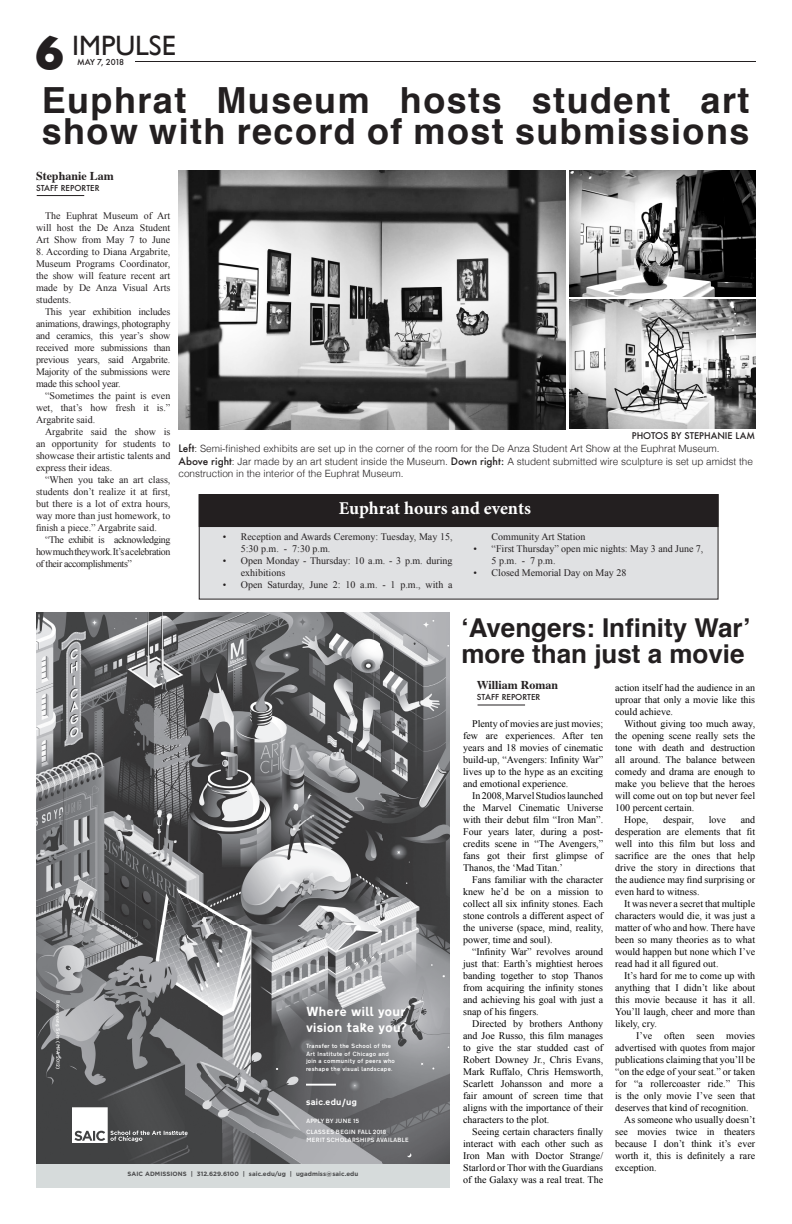
<style>
.page{position:relative;width:792px;height:1224px;background:#fff}
.page>*{position:absolute;margin:0;border:0;box-sizing:border-box;transform-origin:0 0}
.t1{font:700 50px "Gill Sans";color:#231f20}
.t2{font:700 36px/31px "Helvetica";letter-spacing:.04em;color:#231f20}
.t3{font:28px "Gill Sans";color:#231f20}
.t4{font:700 26px/26px "Helvetica";color:#231f20}
.t5{font:700 18px "Minion Pro";letter-spacing:-.005em;color:#fff}
.t6{font:700 13.8px/16.3px "Transport D";letter-spacing:.02em;color:#fff}
.t7{font:700 12px "Times";color:#231f20}
.t8{font:10px/12px "Times New Roman";color:#000;text-align:justify}
.t9{font:10px/12px "Times New Roman";color:#231f20;text-align:justify}
.t10{font:300 10px/12px "Helvetica";color:#231f20}
.t11{font:700 9.6px "Transport D";letter-spacing:.02em;color:#fff}
.t12{font:500 9px "Futura";color:#231f20}
.t13{font:500 8px "Futura";color:#231f20}
.t14{font:500 6.4px/7.7px "Transport D";letter-spacing:.02em;color:#fff}
.t15{font:500 6.4px/11.8px "Transport D";letter-spacing:-.025em;color:#fff}
.t16{font:700 6.2px "Gotham";letter-spacing:.01em;color:#4b4c4d}
.t17{font:500 5px "Transport D";letter-spacing:.02em;color:#fff}
.s1{font-family:"Futura";font-weight:500}
</style>
<div class="page">
<hr style="left:135px;top:61px;width:621px;height:1px;background:#231f20">
<img style="left:36px;top:612px;width:414px;height:553px">
<div style="left:36px;top:1165px;width:414px;height:23px;background:#d6dbdb"></div>
<svg style="left:72px;top:1107px;width:116px;height:36px"></svg>
<hr style="left:306px;top:1084px;width:30px;height:2px;background:#fff">
<hr style="left:37px;top:195px;width:47px;height:1px;background:#231f20">
<img style="left:178px;top:171px;width:388px;height:258px">
<img style="left:569px;top:171px;width:186px;height:125px">
<img style="left:569px;top:300px;width:186px;height:129px">
<div style="left:199px;top:495px;width:519px;height:104px;background:#e0e1e3"></div>
<div style="left:199px;top:495px;width:519px;height:32px;background:#231f20"></div>
<div style="left:199px;top:494px;width:520px;height:33px;border:1px solid #231f20"></div>
<hr style="left:478px;top:704px;width:47px;height:2px;background:#231f20">
<p class="t1" style="left:35px;top:14px;width:31px">6</p>
<p class="t3" style="left:72px;top:29px;width:105px">IMPULSE</p>
<p class="t13" style="left:77px;top:57px;width:48px">MAY 7, 2018</p>
<p class="t2" style="left:42px;top:85px;width:709px">Euphrat Museum hosts student art show with record of most submissions</p>
<p class="t7" style="left:36px;top:164px;width:79px">Stephanie Lam</p>
<p class="t13" style="left:36px;top:182px;width:65px">STAFF REPORTER</p>
<p class="t9" style="left:36px;top:210px;width:136px;text-indent:9px">The Euphrat Museum of Art will host the De Anza Student Art Show from May 7 to June</p>
<p class="t9" style="left:36px;top:246px;width:136px">8. According to Diana Argabrite, Museum Programs Coordinator, the show will feature recent art made by De Anza Visual Arts students.</p>
<p class="t9" style="left:36px;top:306px;width:136px;text-indent:9px">This year exhibition includes animations, drawings, photography and ceramics, this year’s show received more submissions than previous years, said Argabrite.<br>Majority of the submissions were made this school year.</p>
<p class="t9" style="left:36px;top:390px;width:136px;text-indent:9px">“Sometimes the paint is even wet, that’s how fresh it is.” Argabrite said.</p>
<p class="t9" style="left:36px;top:426px;width:136px;text-indent:9px">Argabrite said the show is an opportunity for students to showcase their artistic talents and express their ideas.</p>
<p class="t9" style="left:36px;top:474px;width:136px;text-indent:9px">“When you take an art class, students don’t realize it at first, but there is a lot of extra hours, way more than just homework, to finish a piece.” Argabrite said.</p>
<p class="t9" style="left:36px;top:534px;width:136px;text-indent:9px">“The exhibit is acknowledging how much they work. It’s a celebration of their accomplishments”</p>
<p class="t12" style="left:632px;top:430px;width:125px">PHOTOS BY STEPHANIE LAM</p>
<p class="t10" style="left:178px;top:455px;width:576px"><span class="s1">Above right</span>: Jar made by an art student inside the Museum. <span class="s1">Down right:</span> A student submitted wire sculpture is set up amidst the construction in the interior of the Euphrat Museum.</p>
<p class="t5" style="left:339px;top:495px;width:194px">Euphrat hours and events</p>
<p class="t9" style="left:241px;top:530px;width:213px;text-indent:-18px">• Reception and Awards Ceremony: Tuesday, May 15,<br>5:30 p.m. - 7:30 p.m.</p>
<p class="t9" style="left:241px;top:554px;width:213px;text-indent:-18px">• Open Monday - Thursday: 10 a.m. - 3 p.m. during exhibitions</p>
<p class="t9" style="left:223px;top:578px;width:231px">• Open Saturday, June 2: 10 a.m. - 1 p.m., with a</p>
<p class="t10" style="left:178px;top:442px;width:543px"><span class="s1">Left</span>: Semi-finished exhibits are set up in the corner of the room for the De Anza Student Art Show at the Euphrat Museum.</p>
<p class="t9" style="left:492px;top:530px;width:95px">Community Art Station</p>
<p class="t9" style="left:492px;top:542px;width:213px;text-indent:-18px">• “First Thursday” open mic nights: May 3 and June 7,<br>5 p.m. - 7 p.m.</p>
<p class="t9" style="left:474px;top:566px;width:154px">• Closed Memorial Day on May 28</p>
<p class="t17" style="left:61px;top:1000px;width:71px;rotate:90deg">Beomyoung Sohn (MFA 2012)</p>
<p class="t6" style="left:306px;top:1001px;width:102px">Where will your vision take you?</p>
<p class="t14" style="left:306px;top:1042px;width:91px">Transfer to the School of the<br>Art Institute of Chicago and join a community of peers who reshape the visual landscape.</p>
<p class="t11" style="left:306px;top:1094px;width:52px">saic.edu/ug</p>
<p class="t15" style="left:306px;top:1114px;width:82px">APPLY BY JUNE 15<br>CLASSES BEGIN FALL 2018</p>
<p class="t15" style="left:306px;top:1134px;width:104px">MERIT SCHOLARSHIPS AVAILABLE</p>
<p class="t16" style="left:128px;top:1170px;width:232px">SAIC ADMISSIONS | 312.629.6100 | saic.edu/ug | ugadmiss@saic.edu</p>
<p class="t4" style="left:461px;top:615px;width:291px">‘Avengers: Infinity War’ more than just a movie</p>
<p class="t7" style="left:477px;top:674px;width:83px">William Roman</p>
<p class="t13" style="left:477px;top:692px;width:65px">STAFF REPORTER</p>
<p class="t8" style="left:463px;top:717px;width:141px;text-indent:9px">Plenty of movies are just movies; few are experiences. After ten years and 18 movies of cinematic build-up, “Avengers: Infinity War” lives up to the hype as an exciting and emotional experience.</p>
<p class="t8" style="left:463px;top:789px;width:141px;text-indent:9px">In 2008, Marvel Studios launched the Marvel Cinematic Universe with their debut film “Iron Man”.<br>Four years later, during a post&shy;credits scene in “The Avengers,” fans got their first glimpse of Thanos, the ‘Mad Titan.’</p>
<p class="t8" style="left:463px;top:873px;width:141px;text-indent:9px">Fans familiar with the character knew he’d be on a mission to collect all six infinity stones. Each stone controls a different aspect of the universe (space, mind, reality, power, time and soul).</p>
<p class="t8" style="left:463px;top:945px;width:141px;text-indent:9px">“Infinity War” revolves around just that: Earth’s mightiest heroes banding together to stop Thanos from acquiring the infinity stones and achieving his goal with just a snap of his fingers.</p>
<p class="t8" style="left:463px;top:1017px;width:141px;text-indent:9px">Directed by brothers Anthony and Joe Russo, this film manages to give the star studded cast of Robert Downey Jr., Chris Evans, Mark Ruffalo, Chris Hemsworth, Scarlett Johansson and more a fair amount of screen time that aligns with the importance of their characters to the plot.</p>
<p class="t8" style="left:463px;top:1125px;width:141px;text-indent:9px">Seeing certain characters finally interact with each other such as Iron Man with Doctor Strange/ Starlord or Thor with the Guardians of the Galaxy was a real treat. The</p>
<p class="t8" style="left:615px;top:681px;width:141px">action itself had the audience in an uproar that only a movie like this could achieve.</p>
<p class="t8" style="left:615px;top:717px;width:141px;text-indent:9px">Without giving too much away, the opening scene really sets the tone with death and destruction all around. The balance between comedy and drama are enough to make you believe that the heroes will come out on top but never feel 100 percent certain.</p>
<p class="t8" style="left:624px;top:813px;width:26px">Hope,</p>
<p class="t8" style="left:663px;top:813px;width:32px">despair,</p>
<p class="t8" style="left:709px;top:813px;width:19px">love</p>
<p class="t8" style="left:615px;top:813px;width:141px;text-indent:126px">and desperation are elements that fit well into this film but loss and sacrifice are the ones that help drive the story in directions that the audience may find surprising or even hard to witness.</p>
<p class="t8" style="left:615px;top:897px;width:142px;text-indent:9px">It was never a secret that multiple characters would die, it was just a matter of who and how. There have been so many theories as to what would happen but none which I’ve read had it all figured out.</p>
<p class="t8" style="left:615px;top:969px;width:142px;text-indent:9px">It’s hard for me to come up with anything that I didn’t like about this movie because it has it all.<br>You’ll laugh, cheer and more than likely, cry.</p>
<p class="t8" style="left:615px;top:1029px;width:142px;text-indent:21px">I’ve often seen movies advertised with quotes from major publications claiming that you’ll be “on the edge of your seat.” or taken for “a rollercoaster ride.” This is the only movie I’ve seen that deserves that kind of recognition.</p>
<p class="t8" style="left:615px;top:1113px;width:141px;text-indent:9px">As someone who usually doesn’t see movies twice in theaters because I don’t think it’s ever worth it, this is definitely a rare exception.</p>
</div>
